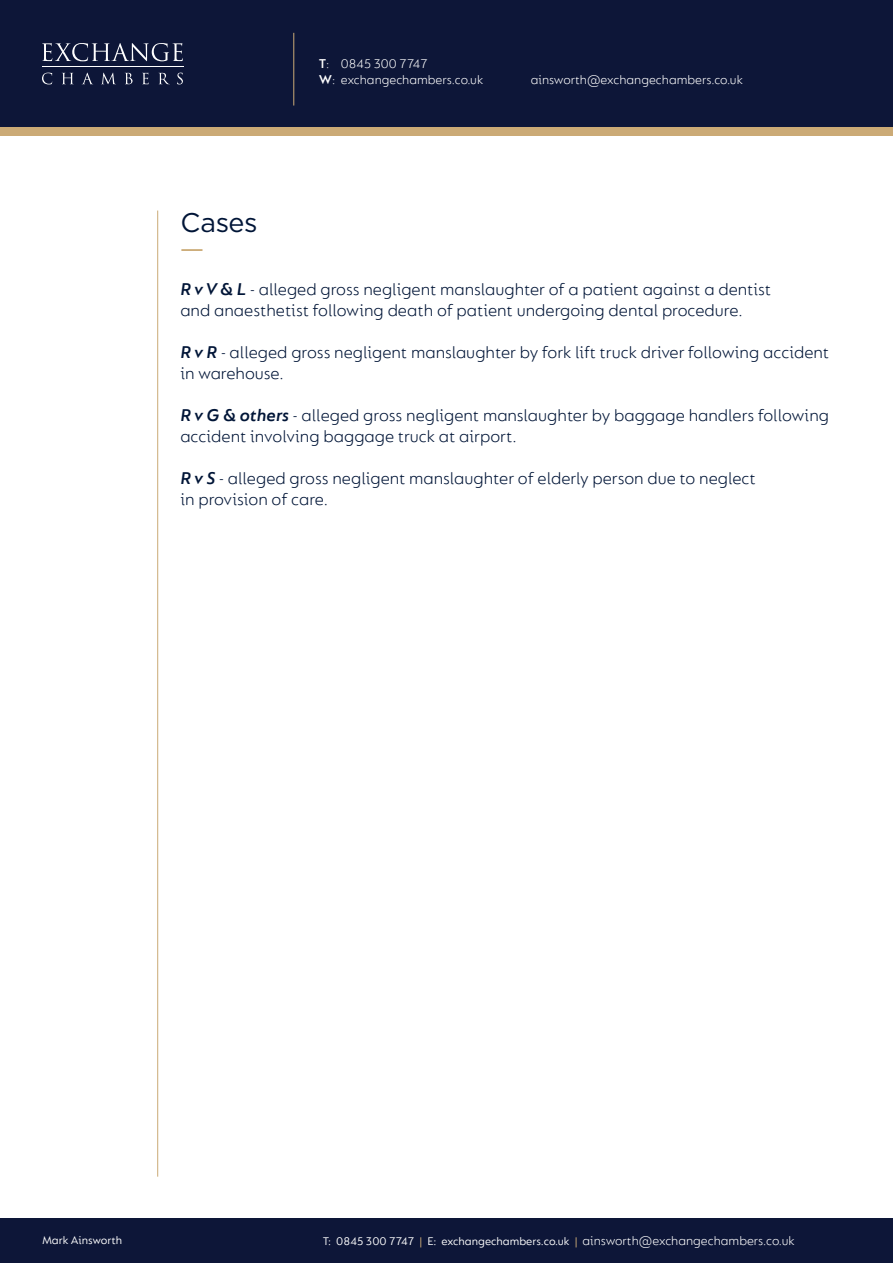
<style>
.page{position:relative;width:893px;height:1263px;background:#fff}
.page>*{position:absolute;margin:0;border:0;box-sizing:border-box;transform-origin:0 0}
.t1{font:27px "Gotham";letter-spacing:-.015em;color:#001537}
.t2{font:300 18px/21px "FS Lucas";color:#001537}
.t3{font:300 13.5px/16.2px "FS Lucas";color:#fff}
.t4{font:12px "FS Lucas";color:#fff}
.s1{font-weight:600}
.s2{font-weight:600;font-style:italic}
.s3{color:#cbaa76}
</style>
<div class="page">
<div style="left:0;top:64px;width:893px;height:72px;background:#cbaa76"></div>
<div style="left:0;top:0;width:893px;height:127px;background:#0d1638"></div>
<div style="left:0;top:1219px;width:893px;height:44px;background:#0d1638"></div>
<hr style="left:42px;top:67px;width:142px;height:1px;background:#fff">
<svg style="left:42px;top:43px;width:141px;height:18px"></svg>
<svg style="left:42px;top:73px;width:10px;height:11px"></svg>
<svg style="left:62px;top:73px;width:11px;height:11px"></svg>
<svg style="left:82px;top:73px;width:11px;height:11px"></svg>
<svg style="left:102px;top:73px;width:13px;height:11px"></svg>
<svg style="left:125px;top:73px;width:8px;height:11px"></svg>
<svg style="left:142px;top:73px;width:7px;height:11px"></svg>
<svg style="left:159px;top:73px;width:10px;height:11px"></svg>
<svg style="left:177px;top:73px;width:6px;height:11px"></svg>
<hr style="left:293px;top:33px;width:1px;height:73px;background:#cbaa76">
<hr style="left:157px;top:211px;width:1px;height:966px;background:#cbaa76">
<hr style="left:181px;top:249px;width:21px;height:2px;background:#cbaa76">
<p class="t1" style="left:180px;top:205px;width:79px">Cases</p>
<p class="t3" style="left:319px;top:55px;width:166px"><span class="s1">T</span>: 0845 300 7747<br><span class="s1">W</span>: exchangechambers.co.uk</p>
<p class="t3" style="left:531px;top:71px;width:214px">ainsworth@exchangechambers.co.uk</p>
<p class="t2" style="left:180px;top:278px;width:592px"><span class="s2">R v V &amp; L</span> - alleged gross negligent manslaughter of a patient against a dentist and anaesthetist following death of patient undergoing dental procedure.</p>
<p class="t2" style="left:180px;top:341px;width:650px"><span class="s2">R v R</span> - alleged gross negligent manslaughter by fork lift truck driver following accident in warehouse.</p>
<p class="t2" style="left:180px;top:404px;width:650px"><span class="s2">R v G &amp; others</span> - alleged gross negligent manslaughter by baggage handlers following accident involving baggage truck at airport.</p>
<p class="t2" style="left:180px;top:467px;width:577px"><span class="s2">R v S</span> - alleged gross negligent manslaughter of elderly person due to neglect in provision of care.</p>
<p class="t3" style="left:583px;top:1233px;width:214px">ainsworth@exchangechambers.co.uk</p>
<p class="t4" style="left:42px;top:1233px;width:82px">Mark Ainsworth</p>
<p class="t4" style="left:323px;top:1235px;width:256px">T: 0845 300 7747 <span class="s3">|</span> E: exchangechambers.co.uk <span class="s3">|</span></p>
</div>
